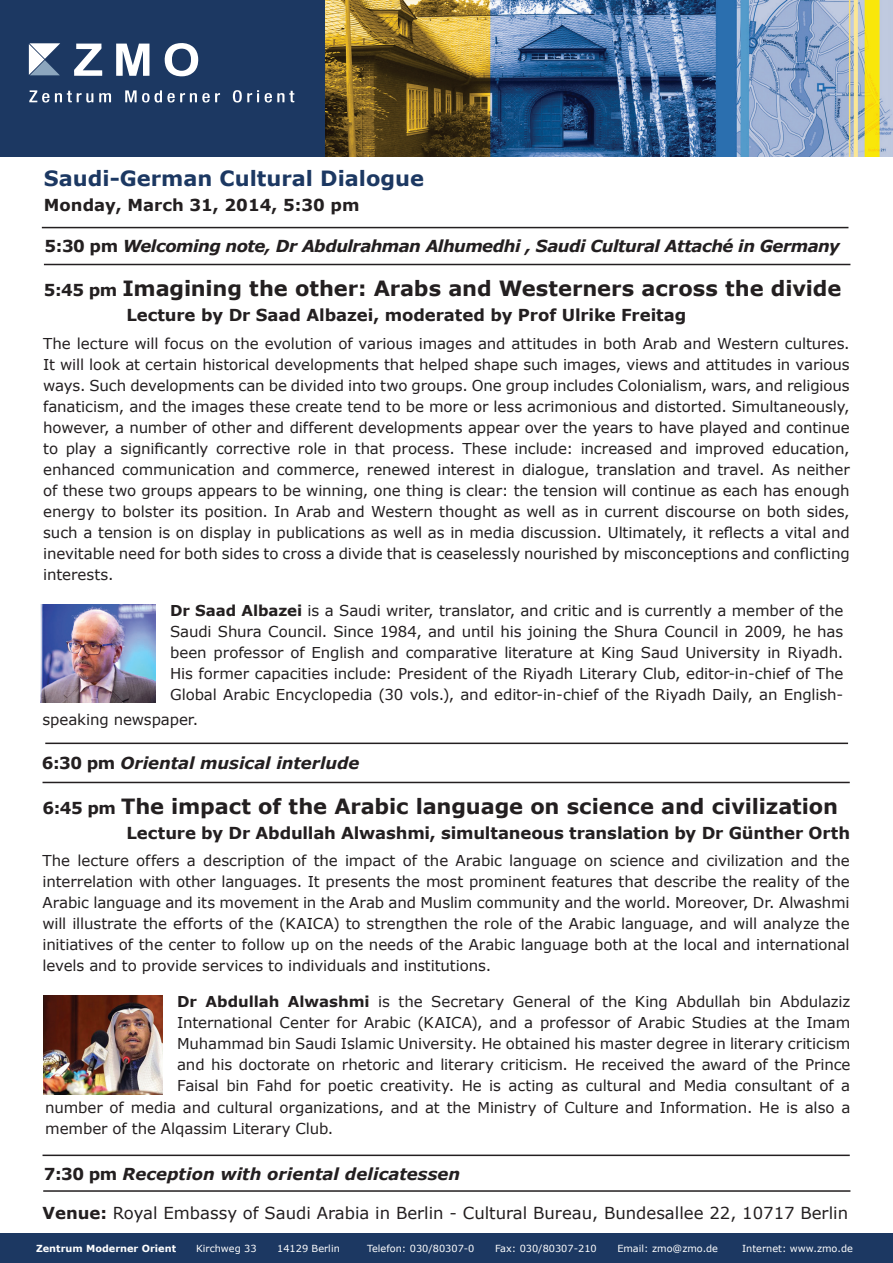
<style>
.page{position:relative;width:893px;height:1263px;background:#fff}
.page>*{position:absolute;margin:0;border:0;box-sizing:border-box;transform-origin:0 0}
.t1{font:700 21px "Verdana";letter-spacing:-.005em;color:#231f20}
.t2{font:700 21px "Verdana";color:#1c3862}
.t3{font:700 16.5px "Verdana";letter-spacing:-.005em;color:#231f20}
.t4{font:16.5px "Verdana";color:#231f20}
.t5{font:italic 700 16.5px "Verdana";letter-spacing:-.035em;color:#231f20}
.t6{font:italic 700 16.5px "Verdana";letter-spacing:-.015em;color:#231f20}
.t7{font:15px/21px "Verdana";letter-spacing:-.005em;color:#231f20;text-align:justify}
.t8{font:9.75px "Verdana";color:#fff}
.t9{font:700 9.75px "Verdana";color:#fff}
.s1{font-style:normal}
.s2{font-size:16.5px}
.s3{font-weight:700}
</style>
<div class="page">
<div style="left:0;top:1233px;width:893px;height:30px;background:#1c3862"></div>
<img style="left:325px;top:0;width:568px;height:156px">
<div style="left:0;top:0;width:325px;height:156px;background:#1c3862"></div>
<svg style="left:74px;top:44px;width:28px;height:32px"></svg>
<svg style="left:116px;top:44px;width:33px;height:32px"></svg>
<svg style="left:164px;top:43px;width:34px;height:34px"></svg>
<svg style="left:99px;top:93px;width:12px;height:9px"></svg>
<svg style="left:29px;top:90px;width:64px;height:13px"></svg>
<svg style="left:232px;top:90px;width:62px;height:13px"></svg>
<svg style="left:29px;top:43px;width:31px;height:32px"></svg>
<svg style="left:125px;top:90px;width:95px;height:13px"></svg>
<hr style="left:44px;top:264px;width:806px;height:1px;background:#231f20">
<img style="left:41px;top:605px;width:115px;height:97px">
<hr style="left:43px;top:782px;width:807px;height:1px;background:#231f20">
<hr style="left:45px;top:742px;width:803px;height:2px;background:#231f20">
<hr style="left:42px;top:227px;width:806px;height:1px;background:#231f20">
<hr style="left:43px;top:1190px;width:807px;height:2px;background:#231f20">
<hr style="left:43px;top:1154px;width:807px;height:2px;background:#231f20">
<img style="left:44px;top:995px;width:118px;height:100px">
<h1 class="t2" style="left:44px;top:164px;width:382px">Saudi-German Cultural Dialogue</h1>
<p class="t3" style="left:44px;top:193px;width:317px">Monday, March 31, 2014, 5:30 pm</p>
<p class="t5" style="left:45px;top:234px;width:797px"><span class="s1">5:30 pm</span> Welcoming note, Dr Abdulrahman Alhumedhi , Saudi Cultural Attaché in Germany</p>
<h1 class="t1" style="left:44px;top:273px;width:799px"><span class="s2">5:45 pm</span> Imagining the other: Arabs and Westerners across the divide</h1>
<p class="t3" style="left:126px;top:303px;width:561px">Lecture by Dr Saad Albazei, moderated by Prof Ulrike Freitag</p>
<p class="t7" style="left:43px;top:333px;width:808px">The lecture will focus on the evolution of various images and attitudes in both Arab and Western cultures.<br>It will look at certain historical developments that helped shape such images, views and attitudes in various ways. Such developments can be divided into two groups. One group includes Colonialism, wars, and religious fanaticism, and the images these create tend to be more or less acrimonious and distorted. Simultaneously, however, a number of other and different developments appear over the years to have played and continue to play a significantly corrective role in that process. These include: increased and improved education, enhanced communication and commerce, renewed interest in dialogue, translation and travel. As neither of these two groups appears to be winning, one thing is clear: the tension will continue as each has enough energy to bolster its position. In Arab and Western thought as well as in current discourse on both sides, such a tension is on display in publications as well as in media discussion. Ultimately, it reflects a vital and inevitable need for both sides to cross a divide that is ceaselessly nourished by misconceptions and conflicting interests.</p>
<p class="t7" style="left:170px;top:600px;width:675px"><span class="s3">Dr Saad Albazei</span> is a Saudi writer, translator, and critic and is currently a member of the Saudi Shura Council. Since 1984, and until his joining the Shura Council in 2009, he has been professor of English and comparative literature at King Saud University in Riyadh.<br>His former capacities include: President of the Riyadh Literary Club, editor-in-chief of The Global Arabic Encyclopedia (30 vols.), and editor-in-chief of the Riyadh Daily, an English-</p>
<p class="t7" style="left:43px;top:709px;width:157px">speaking newspaper.</p>
<p class="t6" style="left:42px;top:751px;width:319px"><span class="s1">6:30 pm</span> Oriental musical interlude</p>
<h1 class="t1" style="left:43px;top:792px;width:797px"><span class="s2">6:45 pm</span> The impact of the Arabic language on science and civilization</h1>
<p class="t3" style="left:126px;top:821px;width:725px">Lecture by Dr Abdullah Alwashmi, simultaneous translation by Dr Günther Orth</p>
<p class="t7" style="left:43px;top:850px;width:809px">The lecture offers a description of the impact of the Arabic language on science and civilization and the interrelation with other languages. It presents the most prominent features that describe the reality of the Arabic language and its movement in the Arab and Muslim community and the world. Moreover, Dr. Alwashmi will illustrate the efforts of the (KAICA) to strengthen the role of the Arabic language, and will analyze the initiatives of the center to follow up on the needs of the Arabic language both at the local and international levels and to provide services to individuals and institutions.</p>
<p class="t7" style="left:177px;top:990px;width:675px"><span class="s3">Dr Abdullah Alwashmi</span> is the Secretary General of the King Abdullah bin Abdulaziz International Center for Arabic (KAICA), and a professor of Arabic Studies at the Imam Muhammad bin Saudi Islamic University. He obtained his master degree in literary criticism and his doctorate on rhetoric and literary criticism. He received the award of the Prince Faisal bin Fahd for poetic creativity. He is acting as cultural and Media consultant of a</p>
<p class="t7" style="left:45px;top:1097px;width:807px">number of media and cultural organizations, and at the Ministry of Culture and Information. He is also a member of the Alqassim Literary Club.</p>
<p class="t6" style="left:44px;top:1162px;width:418px"><span class="s1">7:30 pm</span> Reception with oriental delicatessen</p>
<p class="t4" style="left:43px;top:1202px;width:807px"><span class="s3">Venue:</span> Royal Embassy of Saudi Arabia in Berlin - Cultural Bureau, Bundesallee 22, 10717 Berlin</p>
<p class="t9" style="left:36px;top:1241px;width:142px">Zentrum Moderner Orient</p>
<p class="t8" style="left:196px;top:1241px;width:62px">Kirchweg 33</p>
<p class="t8" style="left:277px;top:1241px;width:64px">14129 Berlin</p>
<p class="t8" style="left:367px;top:1241px;width:109px">Telefon: 030/80307-0</p>
<p class="t8" style="left:495px;top:1241px;width:103px">Fax: 030/80307-210</p>
<p class="t8" style="left:617px;top:1241px;width:102px">Email: zmo@zmo.de</p>
<p class="t8" style="left:742px;top:1241px;width:112px">Internet: www.zmo.de</p>
</div>
